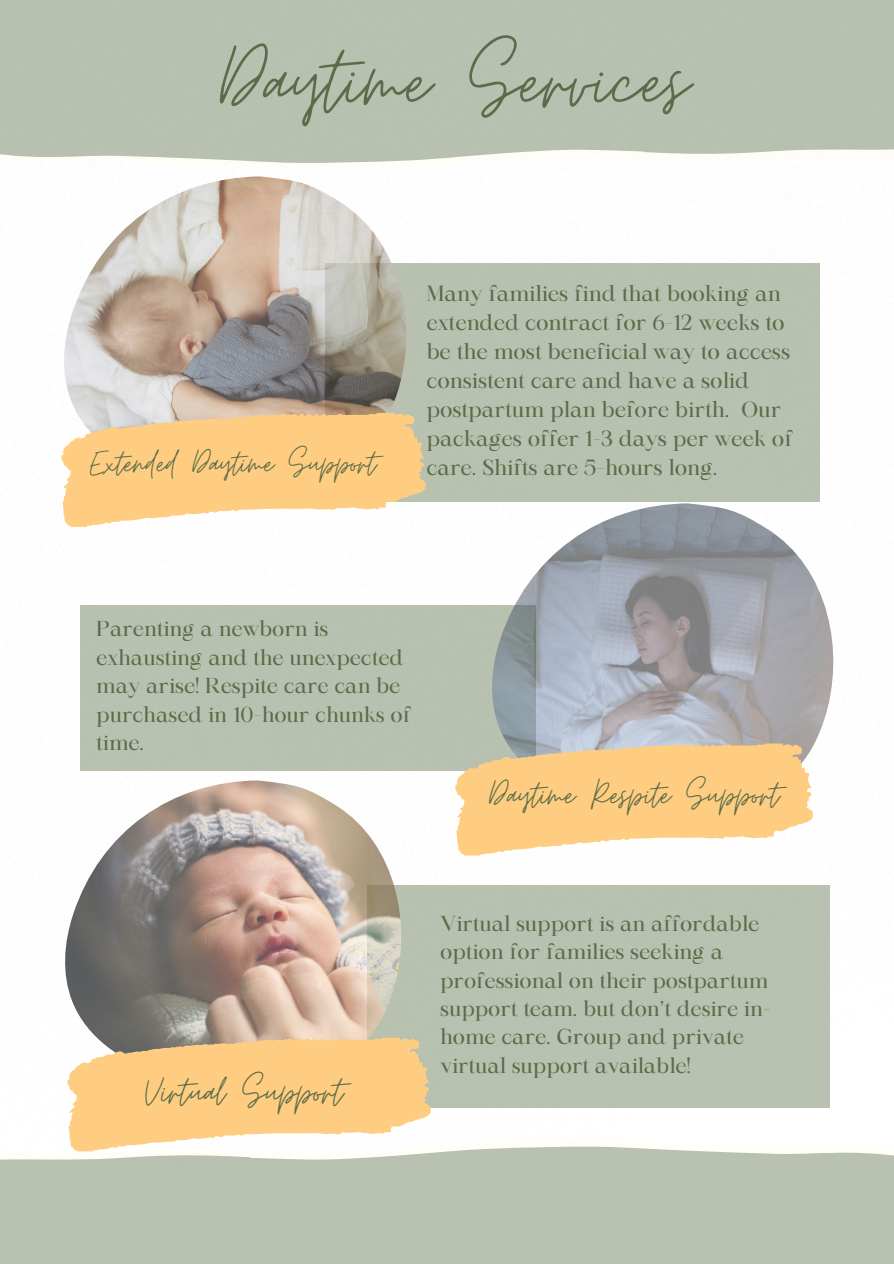
<style>
.page{position:relative;width:894px;height:1264px;background:#fff}
.page>*{position:absolute;margin:0;border:0;box-sizing:border-box;transform-origin:0 0}
.t1{font:102.3px "Moon Time";color:#5a6c49}
.t2{font:45.45px "Moon Time";color:#5a6c49}
.t3{font:41.85px "Moon Time";color:#5a6c49}
.t4{font:39.45px "Moon Time";color:#5a6c49}
.t5{font:21.15px/29px "Maharlika";color:#5a6c49}
.t6{font:20.7px/28.5px "Maharlika";color:#5a6c49}
</style>
<div class="page">
<svg style="left:0;top:1106px;width:893px;height:157px;fill:#b9c2b0"></svg>
<div style="left:0;top:0;width:893px;height:163px;background:#b8c1af"></div>
<div style="left:367px;top:885px;width:462px;height:222px;background:#b9c2b0"></div>
<div style="left:80px;top:605px;width:455px;height:165px;background:#b8c1af"></div>
<img style="left:65px;top:780px;width:336px;height:305px">
<div style="left:325px;top:263px;width:494px;height:239px;background:#b8c1af"></div>
<img style="left:492px;top:503px;width:341px;height:316px">
<svg style="left:68px;top:1036px;width:362px;height:115px"></svg>
<img style="left:64px;top:176px;width:342px;height:236px">
<svg style="left:61px;top:412px;width:364px;height:115px"></svg>
<svg style="left:455px;top:742px;width:357px;height:113px"></svg>
<p class="t1" style="left:220px;top:19px;width:470px">Daytime Services</p>
<p class="t4" style="left:90px;top:440px;width:287px">Extended Daytime Support</p>
<p class="t5" style="left:426px;top:281px;width:368px">Many families find that booking an extended contract for 6-12 weeks to be the most beneficial way to access consistent care and have a solid postpartum plan before birth. Our packages offer 1-3 days per week of</p>
<p class="t5" style="left:426px;top:455px;width:292px">care. Shifts are 5-hours long.</p>
<p class="t6" style="left:96px;top:616px;width:316px">Parenting a newborn is exhausting and the unexpected may arise! Respite care can be purchased in 10-hour chunks of time.</p>
<h3 class="t3" style="left:489px;top:769px;width:291px">Daytime Respite Support</h3>
<h1 class="t2" style="left:145px;top:1064px;width:199px">Virtual Support</h1>
<p class="t6" style="left:440px;top:910px;width:332px">Virtual support is an affordable option for families seeking a professional on their postpartum support team. but don’t desire in&shy;home care. Group and private virtual support available!</p>
</div>
